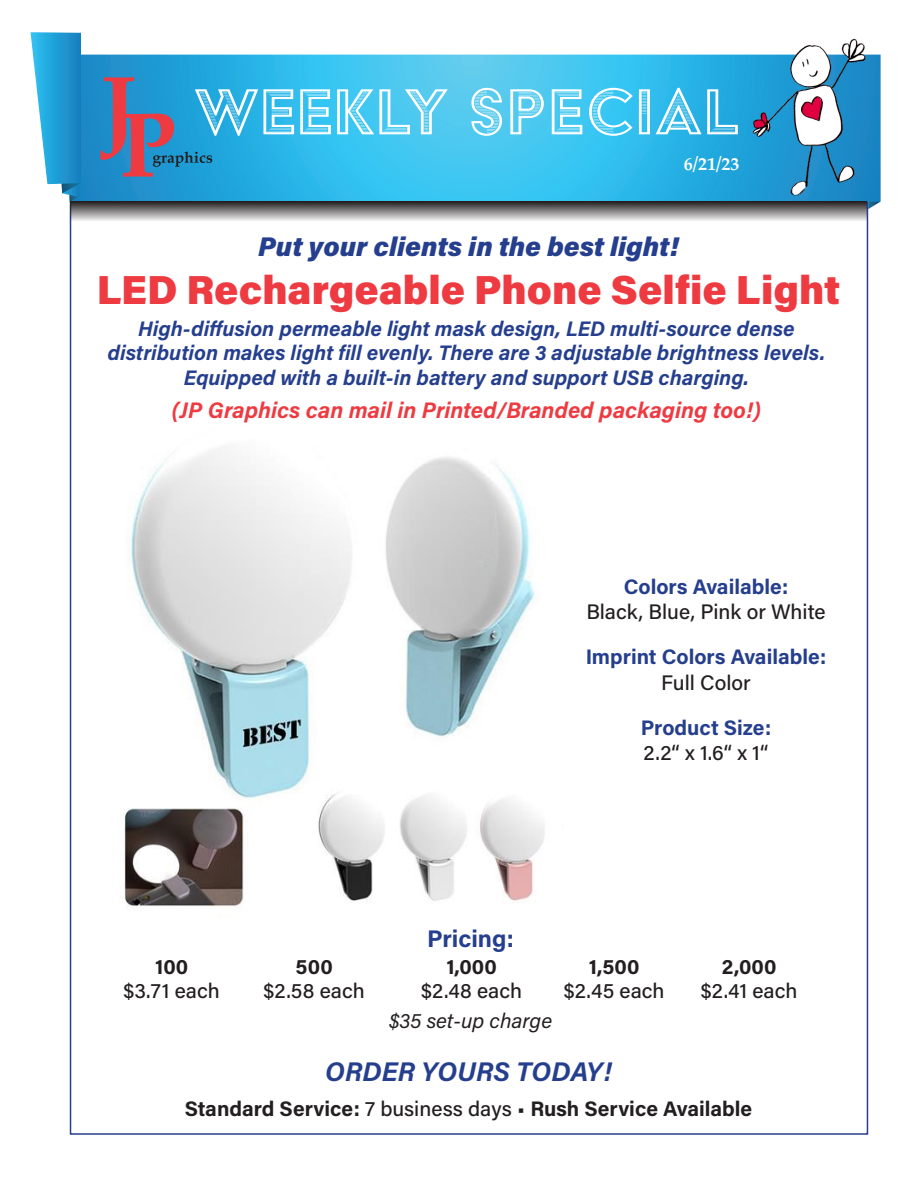
<style>
.page{position:relative;width:918px;height:1188px;background:#fff}
.page>*{position:absolute;margin:0;border:0;box-sizing:border-box;transform-origin:0 0}
.t1{font:75px "Acier BAT Text Gris";letter-spacing:.01em;color:#fff}
.t2{font:900 40.5px "Acumin Pro";color:#ee3a41}
.t3{font:italic 900 27px "Acumin Pro";color:#253f8e}
.t4{font:italic 700 27px "Acumin Pro";color:#253f8e}
.t5{font:700 24px "Acumin Pro";color:#253f8e}
.t6{font:italic 700 22.5px "Acumin Pro";color:#ee3a41}
.t7{font:italic 700 21px/24.8px "Acumin Pro";color:#253f8e;text-align:center}
.t8{font:500 21px/25.2px "Acumin Pro";color:#231f20;text-align:center}
.t9{font:700 21px "Acumin Pro";color:#231f20}
.t10{font:700 21px/25.2px "Acumin Pro";color:#253f8e;text-align:center}
.t11{font:italic 21px "Acumin Pro";color:#231f20}
.t12{font:700 18px "Palatino";color:#fff}
.s1{font-weight:700;color:#253f8e}
.s2{font-weight:500;color:#231f20}
.s3{font-weight:500}
</style>
<div class="page">
<img style="left:124px;top:448px;width:421px;height:460px">
<svg style="left:868px;top:202px;width:12px;height:7px"></svg>
<svg style="left:81px;top:55px;width:799px;height:147px;background:#34b8e8"></svg>
<svg style="left:31px;top:32px;width:50px;height:170px"></svg>
<div style="left:70px;top:201px;width:797px;height:20px;background:linear-gradient(to bottom,#1f1c1d,#e5e4e5)"></div>
<svg style="left:100px;top:77px;width:112px;height:100px;background:#4b81af"></svg>
<img style="left:747px;top:38px;width:124px;height:165px">
<p class="t1" style="left:194px;top:72px;width:547px">WEEKLY SPECIAL</p>
<p class="t12" style="left:684px;top:148px;width:57px">6/21/23</p>
<p class="t3" style="left:258px;top:227px;width:422px">Put your clients in the best light!</p>
<p class="t2" style="left:97px;top:261px;width:745px">LED Rechargeable Phone Selfie Light</p>
<p class="t7" style="left:108px;top:315px;width:719px">High-diffusion permeable light mask design, LED multi-source dense distribution makes light fill evenly. There are 3 adjustable brightness levels.<br>Equipped with a built-in battery and support USB charging.</p>
<p class="t6" style="left:172px;top:395px;width:591px">(JP Graphics can mail in Printed/Branded packaging too!)</p>
<p class="t5" style="left:427px;top:922px;width:88px">Pricing:</p>
<p class="t8" style="left:586px;top:573px;width:241px"><span class="s1">Colors Available:<br></span>Black, Blue, Pink or White</p>
<p class="t10" style="left:586px;top:644px;width:242px">Imprint Colors Available:<br><span class="s2">Full Color</span></p>
<p class="t10" style="left:641px;top:714px;width:132px;text-align:left">Product Size:<br><span class="s2">2.2“ x 1.6“ x 1“</span></p>
<p class="t9" style="left:155px;top:952px;width:35px">100</p>
<p class="t9" style="left:296px;top:952px;width:39px">500</p>
<p class="t9" style="left:446px;top:952px;width:52px">1,000</p>
<p class="t9" style="left:589px;top:952px;width:52px">1,500</p>
<p class="t9" style="left:722px;top:952px;width:56px">2,000</p>
<p class="t8" style="left:124px;top:977px;width:98px">$3.71 each</p>
<p class="t8" style="left:264px;top:977px;width:103px">$2.58 each</p>
<p class="t8" style="left:421px;top:977px;width:103px">$2.48 each</p>
<p class="t8" style="left:564px;top:977px;width:102px">$2.45 each</p>
<p class="t8" style="left:701px;top:977px;width:98px">$2.41 each</p>
<p class="t11" style="left:389px;top:1006px;width:165px">$35 set-up charge</p>
<p class="t4" style="left:325px;top:1052px;width:288px">ORDER YOURS TODAY!</p>
<p class="t9" style="left:185px;top:1093px;width:569px">Standard Service: <span class="s3">7 business days •</span> Rush Service Available</p>
</div>
